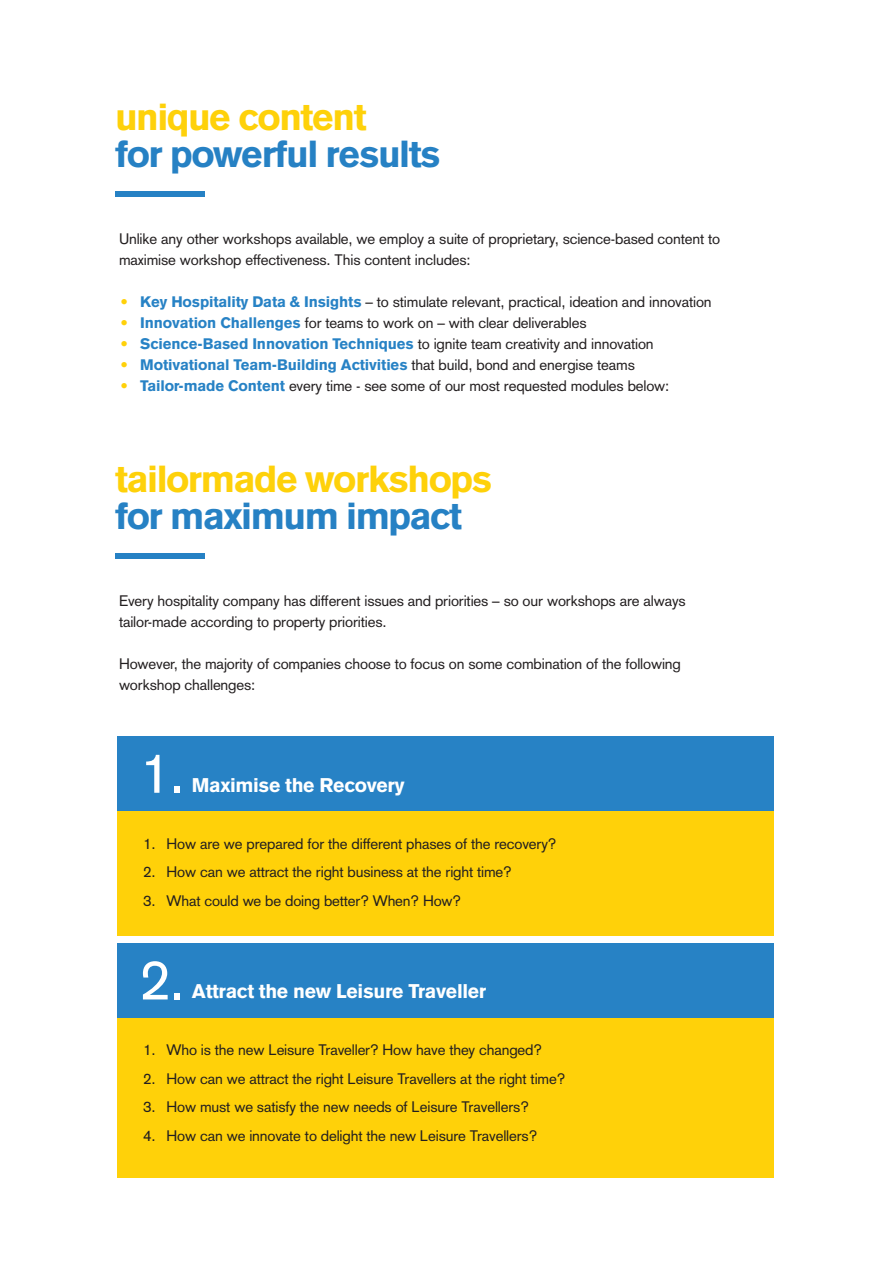
<style>
.page{position:relative;width:893px;height:1263px;background:#fff}
.page>*{position:absolute;margin:0;border:0;box-sizing:border-box;transform-origin:0 0}
.t1{font:55.8px "Akzidenz Grotesk";color:#fff}
.t2{font:900 37.05px "Akzidenz Grotesk";letter-spacing:-.04em;color:#2681c4}
.t3{font:900 37.05px "Akzidenz Grotesk";letter-spacing:-.04em;color:#fed10a}
.t4{font:900 19.5px "Akzidenz Grotesk";letter-spacing:-.02em;color:#fff}
.t5{font:15px/21px "Akzidenz Grotesk";letter-spacing:-.01em;color:#231f20}
.t6{font:900 15px "Akzidenz Grotesk";letter-spacing:-.01em;color:#2782c5}
.s1{font-weight:900;color:#ffd109}
.s2{font-weight:900;color:#2782c5}
.s3{color:#ffd109}
.s4{font-weight:400;color:#231f20}
</style>
<div class="page">
<div style="left:115px;top:192px;width:89px;height:5px;background:#2681c4"></div>
<div style="left:115px;top:553px;width:89px;height:6px;background:#2681c4"></div>
<div style="left:118px;top:743px;width:656px;height:193px;background:#ffd109"></div>
<div style="left:118px;top:737px;width:656px;height:74px;background:#2782c5"></div>
<div style="left:118px;top:949px;width:656px;height:229px;background:#ffd109"></div>
<div style="left:118px;top:943px;width:656px;height:75px;background:#2782c5"></div>
<h2 class="t3" style="left:115px;top:95px;width:253px">unique content</h2>
<h2 class="t2" style="left:115px;top:132px;width:327px">for powerful results</h2>
<p class="t5" style="left:119px;top:229px;width:603px">Unlike any other workshops available, we employ a suite of proprietary, science-based content to maximise workshop effectiveness. This content includes:</p>
<p class="t5" style="left:120px;top:292px;width:593px"><span class="s1">•</span> <span class="s2">Key Hospitality Data &amp; Insights</span> – to stimulate relevant, practical, ideation and innovation</p>
<p class="t5" style="left:120px;top:313px;width:468px"><span class="s1">•</span> <span class="s2">Innovation Challenges</span> for teams to work on – with clear deliverables</p>
<p class="t5" style="left:120px;top:334px;width:535px"><span class="s1">•</span> <span class="s2">Science-Based Innovation Techniques</span> to ignite team creativity and innovation</p>
<p class="t6" style="left:120px;top:356px;width:516px"><span class="s3">•</span> Motivational Team-Building Activities <span class="s4">that build, bond and energise teams</span></p>
<p class="t5" style="left:120px;top:376px;width:551px"><span class="s1">•</span> <span class="s2">Tailor-made Content</span> every time - see some of our most requested modules below:</p>
<h2 class="t3" style="left:115px;top:456px;width:379px">tailormade workshops</h2>
<h2 class="t2" style="left:115px;top:493px;width:349px">for maximum impact</h2>
<p class="t5" style="left:119px;top:590px;width:568px">Every hospitality company has different issues and priorities – so our workshops are always tailor-made according to property priorities.</p>
<p class="t5" style="left:119px;top:653px;width:563px">However, the majority of companies choose to focus on some combination of the following workshop challenges:</p>
<h1 class="t1" style="left:139px;top:740px;width:47px">1.</h1>
<h3 class="t4" style="left:192px;top:773px;width:214px">Maximise the Recovery</h3>
<p class="t5" style="left:143px;top:833px;width:415px">1. How are we prepared for the different phases of the recovery?</p>
<p class="t5" style="left:143px;top:861px;width:370px">2. How can we attract the right business at the right time?</p>
<p class="t5" style="left:143px;top:890px;width:319px">3. What could we be doing better? When? How?</p>
<h1 class="t1" style="left:139px;top:947px;width:47px">2.</h1>
<h3 class="t4" style="left:192px;top:979px;width:296px">Attract the new Leisure Traveller</h3>
<p class="t5" style="left:143px;top:1039px;width:400px">1. Who is the new Leisure Traveller? How have they changed?</p>
<p class="t5" style="left:143px;top:1068px;width:424px">2. How can we attract the right Leisure Travellers at the right time?</p>
<p class="t5" style="left:143px;top:1096px;width:387px">3. How must we satisfy the new needs of Leisure Travellers?</p>
<p class="t5" style="left:143px;top:1125px;width:396px">4. How can we innovate to delight the new Leisure Travellers?</p>
</div>
